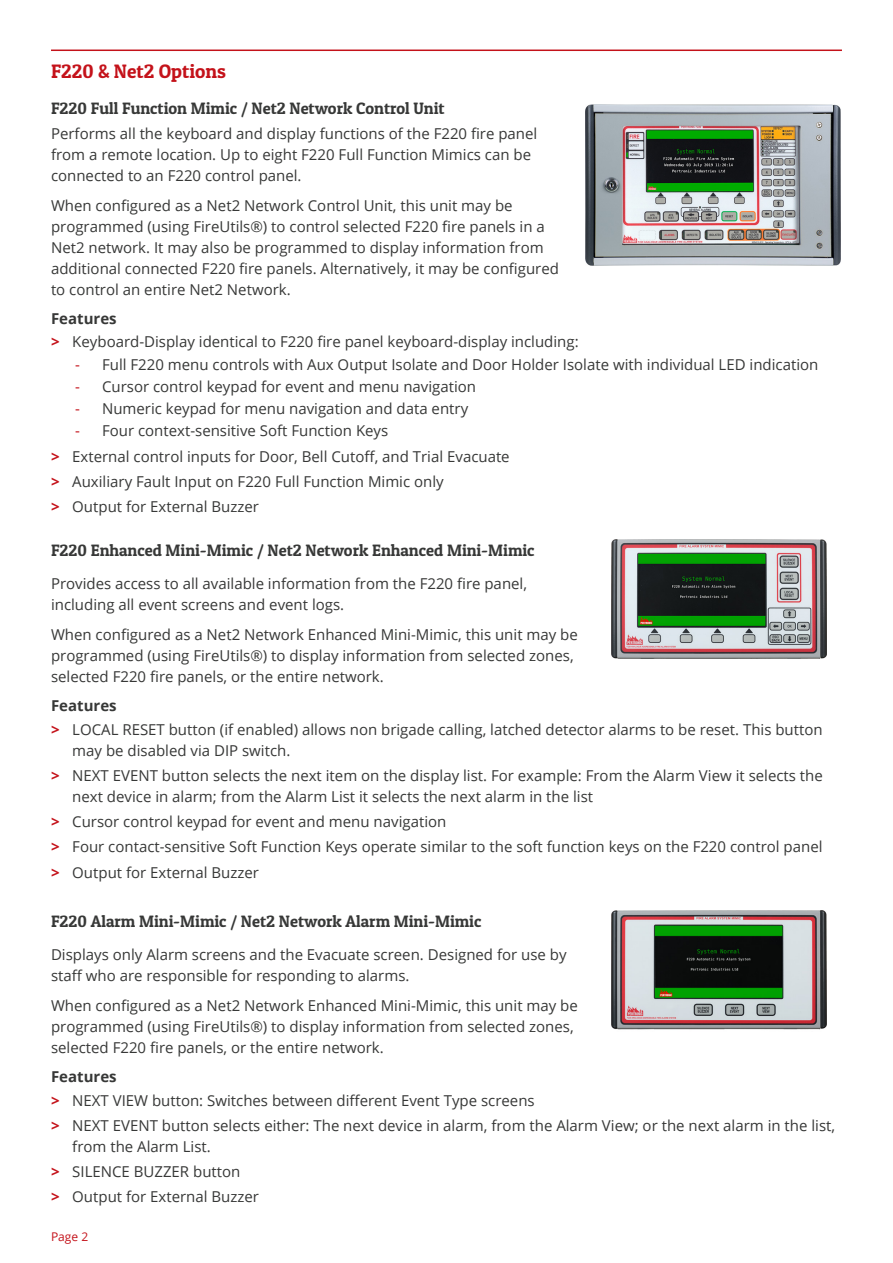
<style>
.page{position:relative;width:893px;height:1263px;background:#fff}
.page>*{position:absolute;margin:0;border:0;box-sizing:border-box;transform-origin:0 0}
.t1{font:19.5px "Patua One";color:#c4121a}
.t2{font:16.5px "Patua One";color:#373837}
.Body{font:15px/21px "Open Sans";color:#373837}
.t3{font:700 15px "Open Sans";color:#373837}
.t4{font:12px "Open Sans";color:#c4121a}
.s1{font-weight:700;color:#c4121a}
.s2{color:#c4121a}
</style>
<div class="page">
<hr style="left:51px;top:50px;width:791px;height:1px;background:#c4121a">
<img style="left:585px;top:105px;width:255px;height:160px">
<img style="left:611px;top:540px;width:216px;height:118px">
<img style="left:611px;top:911px;width:216px;height:119px">
<h2 class="t1" style="left:51px;top:60px;width:176px">F220 &amp; Net2 Options</h2>
<h2 class="t2" style="left:51px;top:98px;width:395px">F220 Full Function Mimic / Net2 Network Control Unit</h2>
<p class="Body" style="left:51px;top:123px;width:488px">Performs all the keyboard and display functions of the F220 fire panel from a remote location. Up to eight F220 Full Function Mimics can be connected to an F220 control panel.</p>
<p class="Body" style="left:51px;top:194px;width:509px">When configured as a Net2 Network Control Unit, this unit may be programmed (using FireUtils®) to control selected F220 fire panels in a Net2 network. It may also be programmed to display information from additional connected F220 fire panels. Alternatively, it may be configured to control an entire Net2 Network.</p>
<h4 class="t3" style="left:51px;top:308px;width:67px">Features</h4>
<p class="Body" style="left:51px;top:331px;width:529px"><span class="s1">&gt;</span> Keyboard-Display identical to F220 fire panel keyboard-display including:</p>
<p class="Body" style="left:75px;top:353px;width:745px"><span class="s2">-</span> Full F220 menu controls with Aux Output Isolate and Door Holder Isolate with individual LED indication</p>
<p class="Body" style="left:75px;top:376px;width:403px"><span class="s2">-</span> Cursor control keypad for event and menu navigation</p>
<p class="Body" style="left:75px;top:398px;width:395px"><span class="s2">-</span> Numeric keypad for menu navigation and data entry</p>
<p class="Body" style="left:75px;top:420px;width:315px"><span class="s2">-</span> Four context-sensitive Soft Function Keys</p>
<p class="Body" style="left:51px;top:445px;width:460px"><span class="s1">&gt;</span> External control inputs for Door, Bell Cutoff, and Trial Evacuate</p>
<p class="Body" style="left:51px;top:471px;width:394px"><span class="s1">&gt;</span> Auxiliary Fault Input on F220 Full Function Mimic only</p>
<p class="Body" style="left:51px;top:496px;width:209px"><span class="s1">&gt;</span> Output for External Buzzer</p>
<h3 class="t2" style="left:51px;top:540px;width:485px">F220 Enhanced Mini-Mimic / Net2 Network Enhanced Mini-Mimic</h3>
<p class="Body" style="left:51px;top:573px;width:478px">Provides access to all available information from the F220 fire panel, including all event screens and event logs.</p>
<p class="Body" style="left:51px;top:623px;width:528px">When configured as a Net2 Network Enhanced Mini-Mimic, this unit may be programmed (using FireUtils®) to display information from selected zones, selected F220 fire panels, or the entire network.</p>
<h4 class="t3" style="left:51px;top:695px;width:67px">Features</h4>
<p class="Body" style="left:72px;top:718px;width:752px;text-indent:-21px"><span class="s1">&gt;</span> LOCAL RESET button (if enabled) allows non brigade calling, latched detector alarms to be reset. This button may be disabled via DIP switch.</p>
<p class="Body" style="left:72px;top:764px;width:752px;text-indent:-21px"><span class="s1">&gt;</span> NEXT EVENT button selects the next item on the display list. For example: From the Alarm View it selects the next device in alarm; from the Alarm List it selects the next alarm in the list</p>
<p class="Body" style="left:51px;top:811px;width:397px"><span class="s1">&gt;</span> Cursor control keypad for event and menu navigation</p>
<p class="Body" style="left:51px;top:836px;width:773px"><span class="s1">&gt;</span> Four contact-sensitive Soft Function Keys operate similar to the soft function keys on the F220 control panel</p>
<p class="Body" style="left:51px;top:861px;width:209px"><span class="s1">&gt;</span> Output for External Buzzer</p>
<h3 class="t2" style="left:51px;top:911px;width:432px">F220 Alarm Mini-Mimic / Net2 Network Alarm Mini-Mimic</h3>
<p class="Body" style="left:51px;top:944px;width:517px">Displays only Alarm screens and the Evacuate screen. Designed for use by staff who are responsible for responding to alarms.</p>
<p class="Body" style="left:51px;top:995px;width:528px">When configured as a Net2 Network Enhanced Mini-Mimic, this unit may be programmed (using FireUtils®) to display information from selected zones, selected F220 fire panels, or the entire network.</p>
<h4 class="t3" style="left:51px;top:1066px;width:67px">Features</h4>
<p class="Body" style="left:51px;top:1089px;width:485px"><span class="s1">&gt;</span> NEXT VIEW button: Switches between different Event Type screens</p>
<p class="Body" style="left:72px;top:1114px;width:764px;text-indent:-21px"><span class="s1">&gt;</span> NEXT EVENT button selects either: The next device in alarm, from the Alarm View; or the next alarm in the list, from the Alarm List.</p>
<p class="Body" style="left:51px;top:1161px;width:191px"><span class="s1">&gt;</span> SILENCE BUZZER button</p>
<p class="Body" style="left:51px;top:1186px;width:209px"><span class="s1">&gt;</span> Output for External Buzzer</p>
<p class="t4" style="left:51px;top:1228px;width:39px">Page 2</p>
</div>
